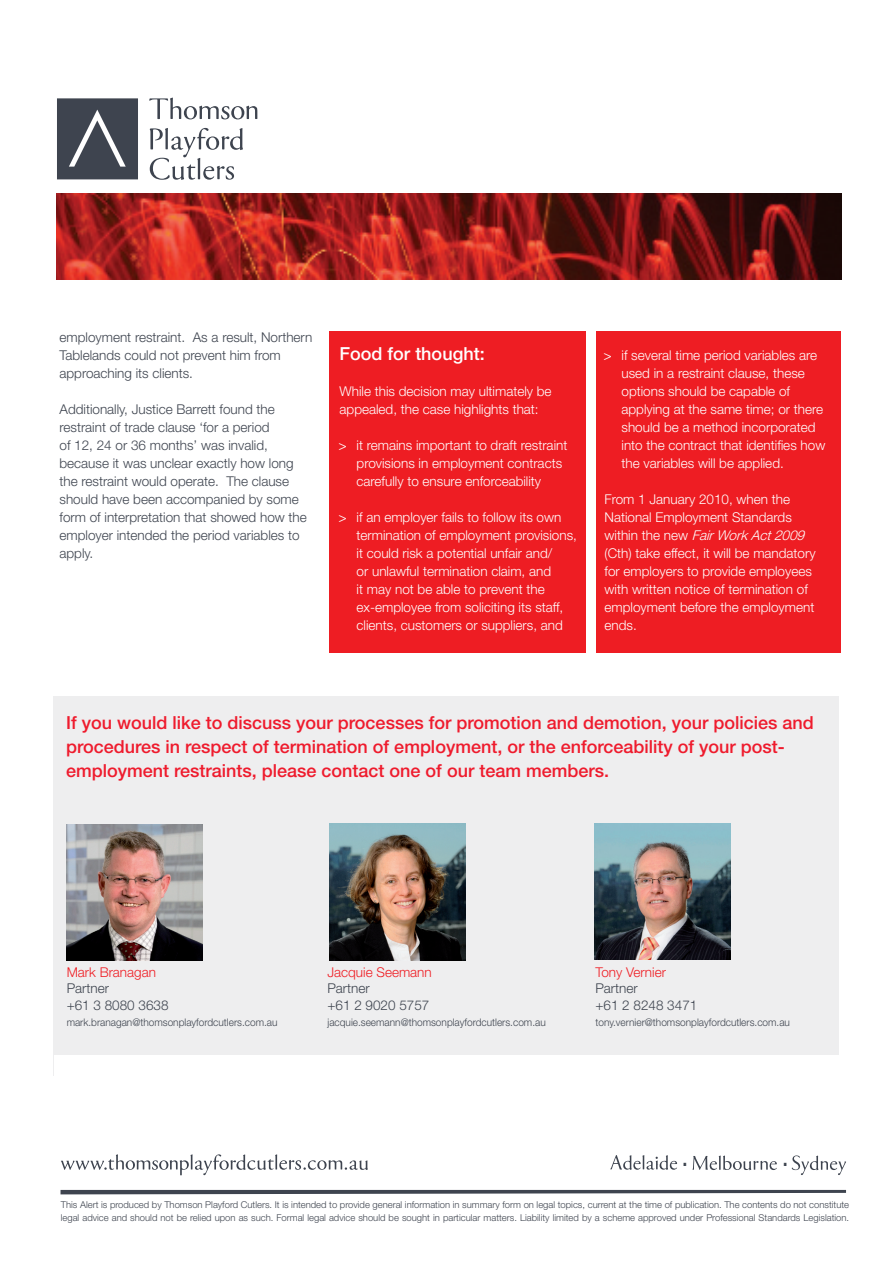
<style>
.page{position:relative;width:893px;height:1263px;background:#fff}
.page>*{position:absolute;margin:0;border:0;box-sizing:border-box;transform-origin:0 0}
.t1{font:300 30px "Helvetica Neue LT";color:#3e444f}
.t2{font:500 18px/24px "Helvetica Neue LT";color:#ee1b2d}
.t3{font:500 18px "Helvetica Neue LT";color:#fff}
.t4{font:300 13.5px/18px "Helvetica Neue LT";color:#fff}
.t5{font:300 13.5px/18px "Helvetica Neue LT";color:#3e444f}
.t6{font:300 13.5px "Helvetica Neue LT";color:#ee1d23}
.t7{font:300 10.5px "Helvetica Neue LT";color:#3e444f;scale:.96 1}
.t8{font:300 9.45px/13.5px "Helvetica Neue LT";color:#3e444f}
.s1{font-family:"Stone Sans";font-weight:400}
.s2{font-style:italic}
</style>
<div class="page">
<div style="left:596px;top:332px;width:245px;height:321px;background:#ee1d23"></div>
<div style="left:329px;top:331px;width:256px;height:322px;background:#ee1d23"></div>
<img style="left:57px;top:194px;width:785px;height:86px">
<div style="left:54px;top:696px;width:785px;height:380px;background:#eeeeef"></div>
<img style="left:594px;top:823px;width:137px;height:136px">
<img style="left:329px;top:823px;width:137px;height:137px">
<img style="left:66px;top:824px;width:137px;height:137px">
<svg style="left:61px;top:1190px;width:785px;height:4px;background:#515660"></svg>
<svg style="left:61px;top:1154px;width:307px;height:21px"></svg>
<svg style="left:610px;top:1155px;width:67px;height:15px"></svg>
<svg style="left:692px;top:1155px;width:85px;height:15px"></svg>
<svg style="left:792px;top:1155px;width:54px;height:20px"></svg>
<div style="left:54px;top:1054px;width:801px;height:87px;background:#fff"></div>
<svg style="left:149px;top:97px;width:108px;height:22px"></svg>
<svg style="left:57px;top:98px;width:81px;height:81px;background:#4f545e"></svg>
<svg style="left:150px;top:128px;width:93px;height:52px"></svg>
<p class="t5" style="left:60px;top:328px;width:254px">employment restraint. As a result, Northern<br>Tablelands could not prevent him from approaching its clients.</p>
<p class="t5" style="left:60px;top:400px;width:249px">Additionally, Justice Barrett found the restraint of trade clause ‘for a period<br>of 12, 24 or 36 months’ was invalid, because it was unclear exactly how long the restraint would operate. The clause should have been accompanied by some form of interpretation that showed how the employer intended the period variables to apply.</p>
<h2 class="t3" style="left:340px;top:343px;width:147px">Food for thought:</h2>
<p class="t4" style="left:340px;top:382px;width:214px">While this decision may ultimately be appealed, the case highlights that:</p>
<p class="t4" style="left:357px;top:436px;width:212px;text-indent:-18px"><span class="s1">&gt;</span> it remains important to draft restraint provisions in employment contracts carefully to ensure enforceability</p>
<p class="t4" style="left:357px;top:508px;width:222px;text-indent:-18px"><span class="s1">&gt;</span> if an employer fails to follow its own termination of employment provisions, it could risk a potential unfair and/<br>or unlawful termination claim, and<br>it may not be able to prevent the ex-employee from soliciting its staff, clients, customers or suppliers, and</p>
<p class="t4" style="left:621px;top:346px;width:205px;text-indent:-18px"><span class="s1">&gt;</span> if several time period variables are used in a restraint clause, these options should be capable of applying at the same time; or there should be a method incorporated into the contract that identifies how the variables will be applied.</p>
<p class="t4" style="left:604px;top:490px;width:213px">From 1 January 2010, when the<br>National Employment Standards<br>w i t h i n t h e n e w <span class="s2">FairWorkAct2009 </span>(Cth) take effect, it will be mandatory for employers to provide employees with written notice of termination of employment before the employment ends.</p>
<p class="t2" style="left:66px;top:710px;width:749px">If you would like to discuss your processes for promotion and demotion, your policies and procedures in respect of termination of employment, or the enforceability of your post&shy;employment restraints, please contact one of our team members.</p>
<p class="t6" style="left:67px;top:964px;width:91px">Mark Branagan</p>
<p class="t5" style="left:67px;top:980px;width:103px;line-height:16.5px">Partner<br>+61 3 8080 3638</p>
<p class="t7" style="left:67px;top:1016px;width:221px">mark.branagan@thomsonplayfordcutlers.com.au</p>
<p class="t6" style="left:327px;top:964px;width:106px">Jacquie Seemann</p>
<p class="t5" style="left:327px;top:980px;width:103px;line-height:16.5px">Partner<br>+61 2 9020 5757</p>
<p class="t7" style="left:327px;top:1016px;width:229px">jacquie.seemann@thomsonplayfordcutlers.com.au</p>
<p class="t6" style="left:595px;top:964px;width:72px">Tony Vernier</p>
<p class="t5" style="left:595px;top:980px;width:103px;line-height:16.5px">Partner<br>+61 2 8248 3471</p>
<p class="t7" style="left:595px;top:1016px;width:204px">tony.vernier@thomsonplayfordcutlers.com.au</p>
<h1 class="t1" style="left:681px;top:1137px;width:10px">.</h1>
<h1 class="t1" style="left:781px;top:1137px;width:10px">.</h1>
<p class="t8" style="left:61px;top:1197px;width:790px">This Alert is produced by Thomson Playford Cutlers. It is intended to provide general information in summary form on legal topics, current at the time of publication. The contents do not constitute legal advice and should not be relied upon as such. Formal legal advice should be sought in particular matters. Liability limited by a scheme approved under Professional Standards Legislation.</p>
</div>
